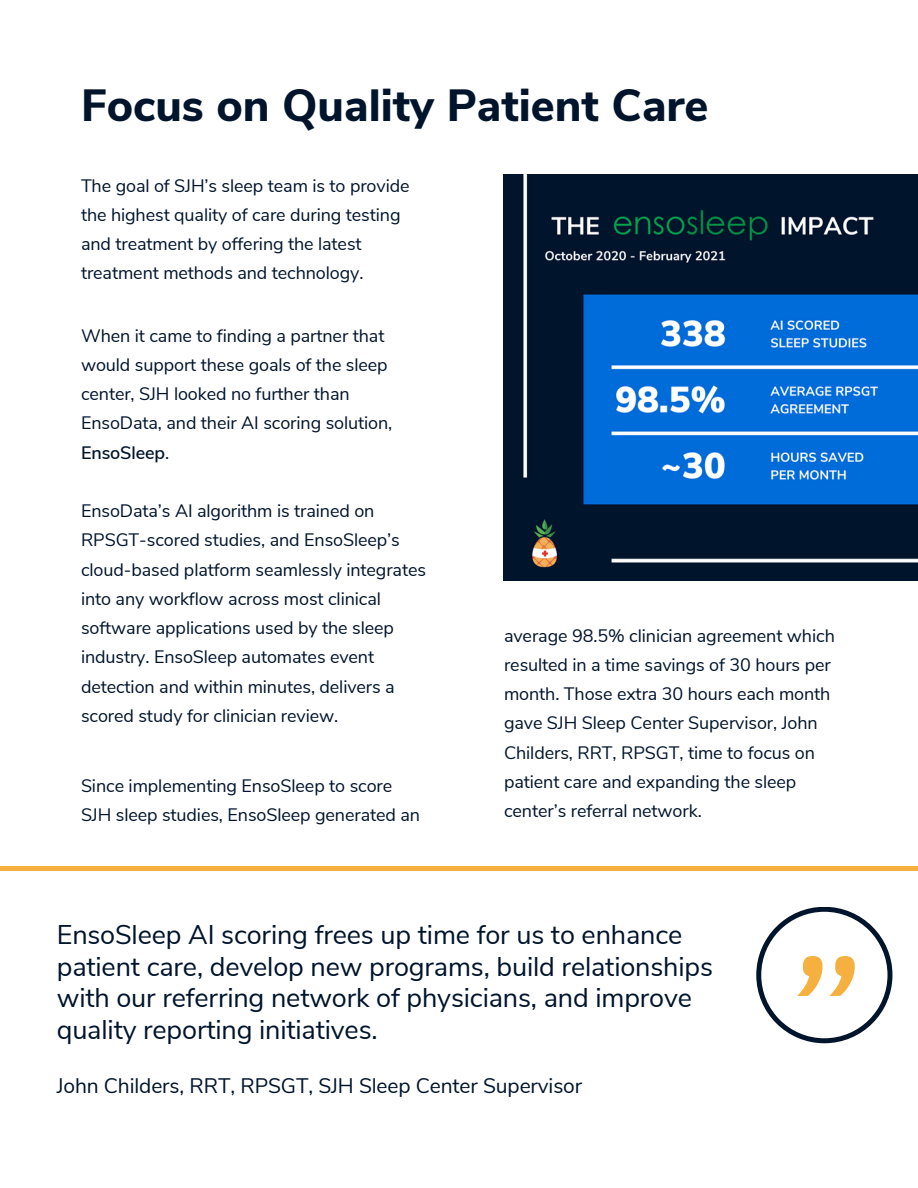
<style>
.page{position:relative;width:918px;height:1188px;background:#fff}
.page>*{position:absolute;margin:0;border:0;box-sizing:border-box;transform-origin:0 0}
.t1{font:159.75px "IBM Plex Sans";color:#f6b03f}
.t2{font:800 45px "Nunito Sans";color:#00142b}
.t3{font:27px/31.5px "Nunito Sans";letter-spacing:-.005em;color:#00142b}
.t4{font:21px "Nunito Sans";letter-spacing:-.005em;color:#00142b}
.t5{font:18px/29.2px "Nunito Sans";letter-spacing:-.005em;color:#00142b}
.s1{font-weight:600}
</style>
<div class="page">
<img style="left:503px;top:175px;width:415px;height:405px">
<hr style="left:0;top:867px;width:918px;height:4px;background:#f6b03f">
<svg style="left:756px;top:907px;width:136px;height:136px"></svg>
<p class="t2" style="left:81px;top:76px;width:629px">Focus on Quality Patient Care</p>
<p class="t5" style="left:81px;top:171px;width:330px">The goal of SJH’s sleep team is to provide the highest quality of care during testing and treatment by offering the latest treatment methods and technology.</p>
<p class="t5" style="left:81px;top:321px;width:313px">When it came to finding a partner that would support these goals of the sleep center, SJH looked no further than<br>EnsoData, and their AI scoring solution,<br><span class="s1">EnsoSleep</span>.</p>
<p class="t5" style="left:81px;top:497px;width:347px">EnsoData’s AI algorithm is trained on RPSGT-scored studies, and EnsoSleep’s cloud-based platform seamlessly integrates into any workflow across most clinical software applications used by the sleep industry. EnsoSleep automates event detection and within minutes, delivers a scored study for clinician review.</p>
<p class="t5" style="left:81px;top:771px;width:313px">Since implementing EnsoSleep to score</p>
<p class="t5" style="left:81px;top:800px;width:341px">SJH sleep studies, EnsoSleep generated an</p>
<p class="t5" style="left:504px;top:621px;width:332px">average 98.5% clinician agreement which resulted in a time savings of 30 hours per month. Those extra 30 hours each month gave SJH Sleep Center Supervisor, John Childers, RRT, RPSGT, time to focus on patient care and expanding the sleep center’s referral network.</p>
<p class="t3" style="left:57px;top:920px;width:658px">EnsoSleep AI scoring frees up time for us to enhance patient care, develop new programs, build relationships with our referring network of physicians, and improve quality reporting initiatives.</p>
<p class="t4" style="left:57px;top:1072px;width:527px">John Childers, RRT, RPSGT, SJH Sleep Center Supervisor</p>
<p class="t1" style="left:866px;top:1041px;width:77px;rotate:-180deg">“</p>
</div>
